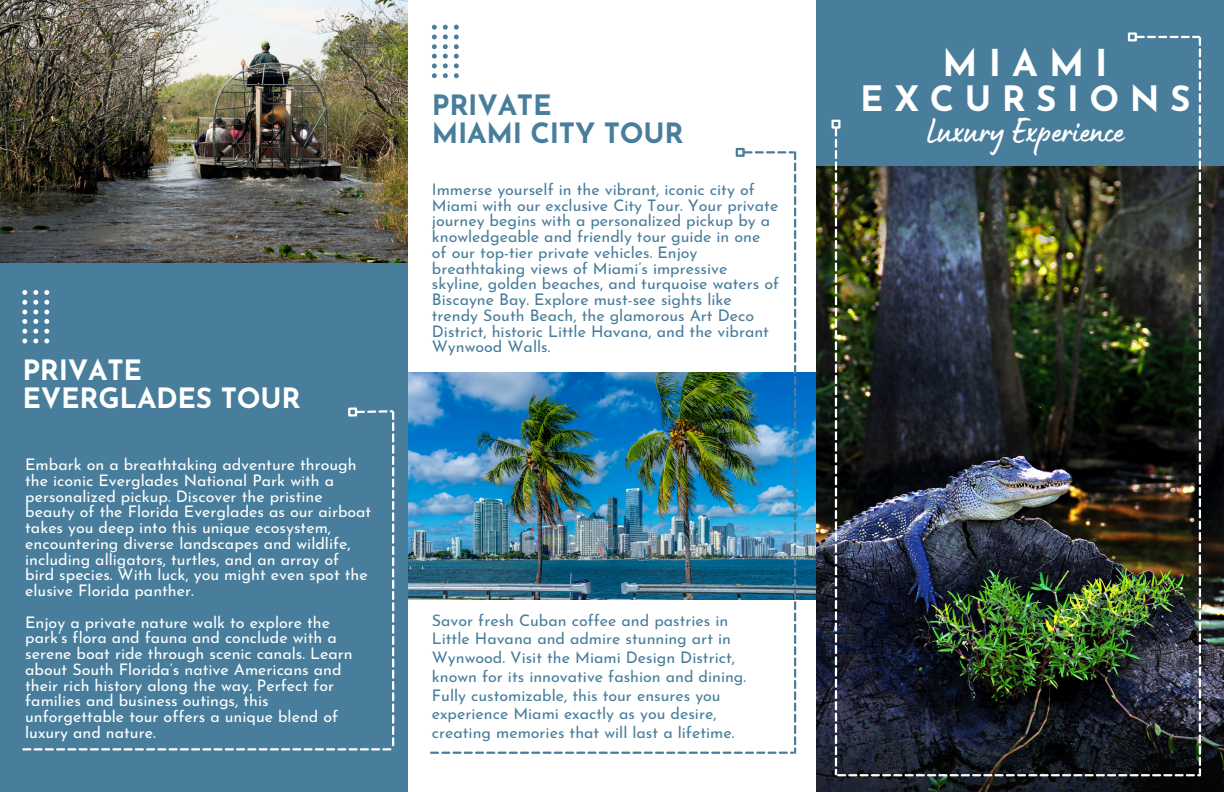
<style>
.page{position:relative;width:1224px;height:792px;background:#fff}
.page>*{position:absolute;margin:0;border:0;box-sizing:border-box;transform-origin:0 0}
.t1{font:700 37px "Josefin Sans";letter-spacing:.3em;color:#fff}
.t2{font:36px "Lumios Marker";color:#fff}
.t3{font:700 35px "Josefin Sans";letter-spacing:.3em;color:#fff}
.t4{font:700 28px/27.8px "Josefin Sans";letter-spacing:-.01em;color:#fff}
.t5{font:700 28px/27.8px "Josefin Sans";letter-spacing:-.01em;color:#487e9c}
.t6{font:16px/15.8px "Josefin Sans";color:#487e9c}
.t7{font:16px/15.8px "Josefin Sans";color:#fff}
</style>
<div class="page">
<div style="left:816px;top:0;width:408px;height:792px;background:#487e9c"></div>
<img style="left:816px;top:166px;width:408px;height:626px">
<div style="left:831px;top:120px;width:9px;height:9px;border:2px solid #fff"></div>
<div style="left:1128px;top:32px;width:9px;height:9px;border:2px solid #fff"></div>
<img style="left:835px;top:36px;width:366px;height:740px">
<svg style="left:432px;top:25px;width:5px;height:53px"></svg>
<svg style="left:443px;top:25px;width:5px;height:53px"></svg>
<svg style="left:454px;top:25px;width:5px;height:53px"></svg>
<img style="left:408px;top:373px;width:408px;height:227px">
<img style="left:430px;top:151px;width:366px;height:603px">
<div style="left:736px;top:148px;width:9px;height:9px;border:2px solid #487e9c"></div>
<div style="left:0;top:0;width:408px;height:792px;background:#487e9c"></div>
<svg style="left:22px;top:290px;width:5px;height:53px"></svg>
<svg style="left:33px;top:290px;width:5px;height:53px"></svg>
<svg style="left:44px;top:290px;width:5px;height:53px"></svg>
<svg style="left:22px;top:410px;width:372px;height:340px"></svg>
<div style="left:348px;top:407px;width:9px;height:10px;border:2px solid #fff"></div>
<img style="left:0;top:0;width:408px;height:262px">
<h3 class="t4" style="left:22px;top:360px;width:280px">PRIVATE<br>EVERGLADES TOUR</h3>
<p class="t7" style="left:25px;top:458px;width:348px">Embark on a breathtaking adventure through the iconic Everglades National Park with a personalized pickup. Discover the pristine beauty of the Florida Everglades as our airboat takes you deep into this unique ecosystem, encountering diverse landscapes and wildlife, including alligators, turtles, and an array of bird species. With luck, you might even spot the elusive Florida panther.</p>
<h3 class="t7" style="left:25px;top:616px;width:329px">Enjoy a private nature walk to explore the park’s flora and fauna and conclude with a serene boat ride through scenic canals. Learn about South Florida’s native Americans and their rich history along the way. Perfect for families and business outings, this unforgettable tour offers a unique blend of luxury and nature.</h3>
<p class="t5" style="left:432px;top:95px;width:253px">PRIVATE<br>MIAMI CITY TOUR</p>
<p class="t6" style="left:432px;top:183px;width:349px">Immerse yourself in the vibrant, iconic city of Miami with our exclusive City Tour. Your private journey begins with a personalized pickup by a knowledgeable and friendly tour guide in one<br>of our top-tier private vehicles. Enjoy breathtaking views of Miami’s impressive skyline, golden beaches, and turquoise waters of Biscayne Bay. Explore must-see sights like trendy South Beach, the glamorous Art Deco District, historic Little Havana, and the vibrant Wynwood Walls.</p>
<p class="t6" style="left:432px;top:612px;width:316px;line-height:18.8px">Savor fresh Cuban coffee and pastries in Little Havana and admire stunning art in Wynwood. Visit the Miami Design District, known for its innovative fashion and dining.<br>Fully customizable, this tour ensures you experience Miami exactly as you desire, creating memories that will last a lifetime.</p>
<p class="t1" style="left:943px;top:48px;width:167px">MIAMI</p>
<p class="t3" style="left:860px;top:85px;width:332px">EXCURSIONS</p>
<p class="t2" style="left:927px;top:119px;width:198px">Luxury Experience</p>
</div>
